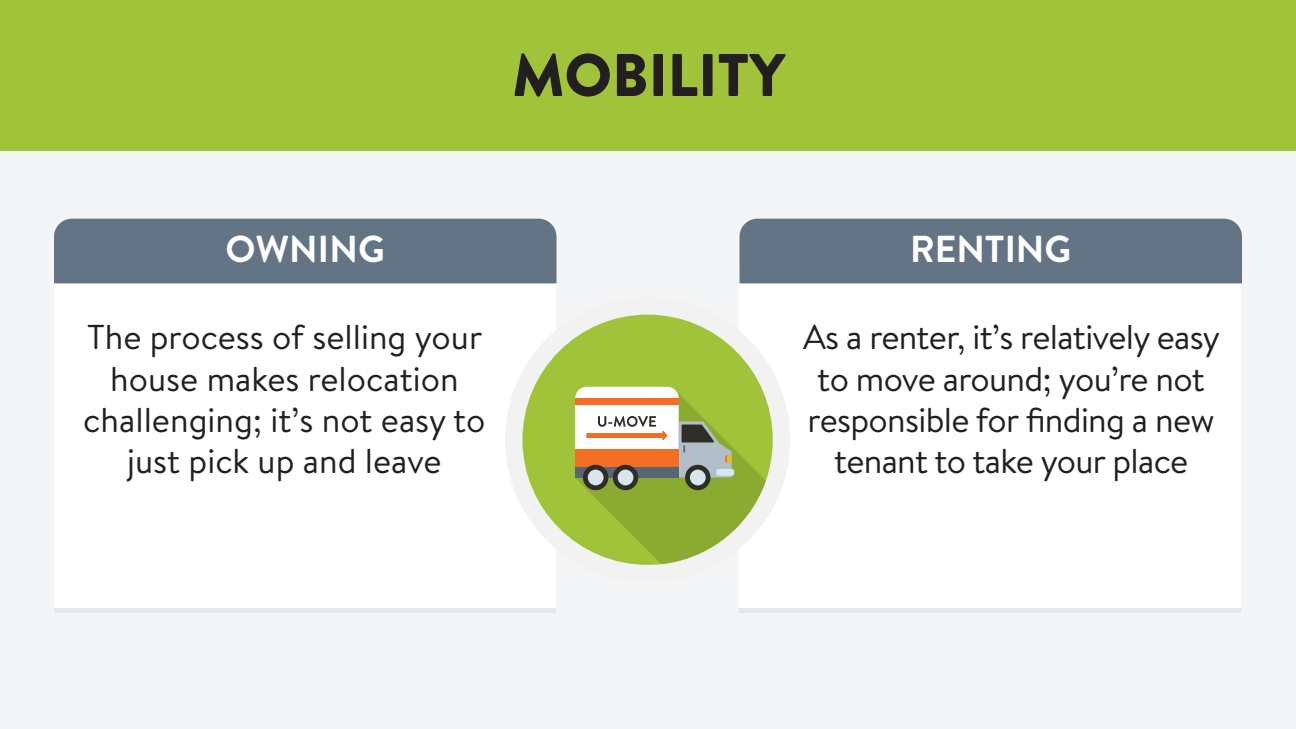
<style>
.page{position:relative;width:1296px;height:729px;background:#f4f5f6}
.page>*{position:absolute;margin:0;border:0;box-sizing:border-box;transform-origin:0 0}
.t1{font:900 60px "Brandon Text";color:#231f20}
.t2{font:700 37.5px "Brandon Text";color:#fff}
.t3{font:34.5px/41.4px "Brandon Text";letter-spacing:-.02em;color:#231f20;text-align:center}
.t4{font:34.5px/41.4px "Brandon Text";color:#231f20;text-align:center}
</style>
<div class="page">
<div style="left:54px;top:608px;width:502px;height:5px;background:#e5e7ea"></div>
<div style="left:54px;top:267px;width:502px;height:341px;background:#fff"></div>
<div style="left:740px;top:608px;width:501px;height:5px;background:#e5e7ea"></div>
<div style="left:740px;top:267px;width:501px;height:341px;background:#fff"></div>
<div style="left:54px;top:219px;width:502px;height:64px;background:#637584"></div>
<div style="left:740px;top:219px;width:502px;height:64px;background:#637584"></div>
<div style="left:505px;top:297px;width:285px;height:285px;background:#f2f2f2;border-radius:50%"></div>
<svg style="left:522px;top:315px;width:251px;height:250px;fill:#a1c33a"></svg>
<svg style="left:575px;top:387px;width:191px;height:177px"></svg>
<div style="left:0;top:0;width:1296px;height:150px;background:#a1c33a"></div>
<h1 class="t1" style="left:512px;top:33px;width:275px">MOBILITY</h1>
<p class="t2" style="left:225px;top:223px;width:161px">OWNING</p>
<p class="t2" style="left:910px;top:223px;width:163px">RENTING</p>
<p class="t4" style="left:83px;top:315px;width:404px">The process of selling your house makes relocation challenging; it’s not easy to just pick up and leave</p>
<p class="t3" style="left:803px;top:315px;width:419px">As a renter, it’s relatively easy to move around; you’re not responsible for finding a new tenant to take your place</p>
</div>
